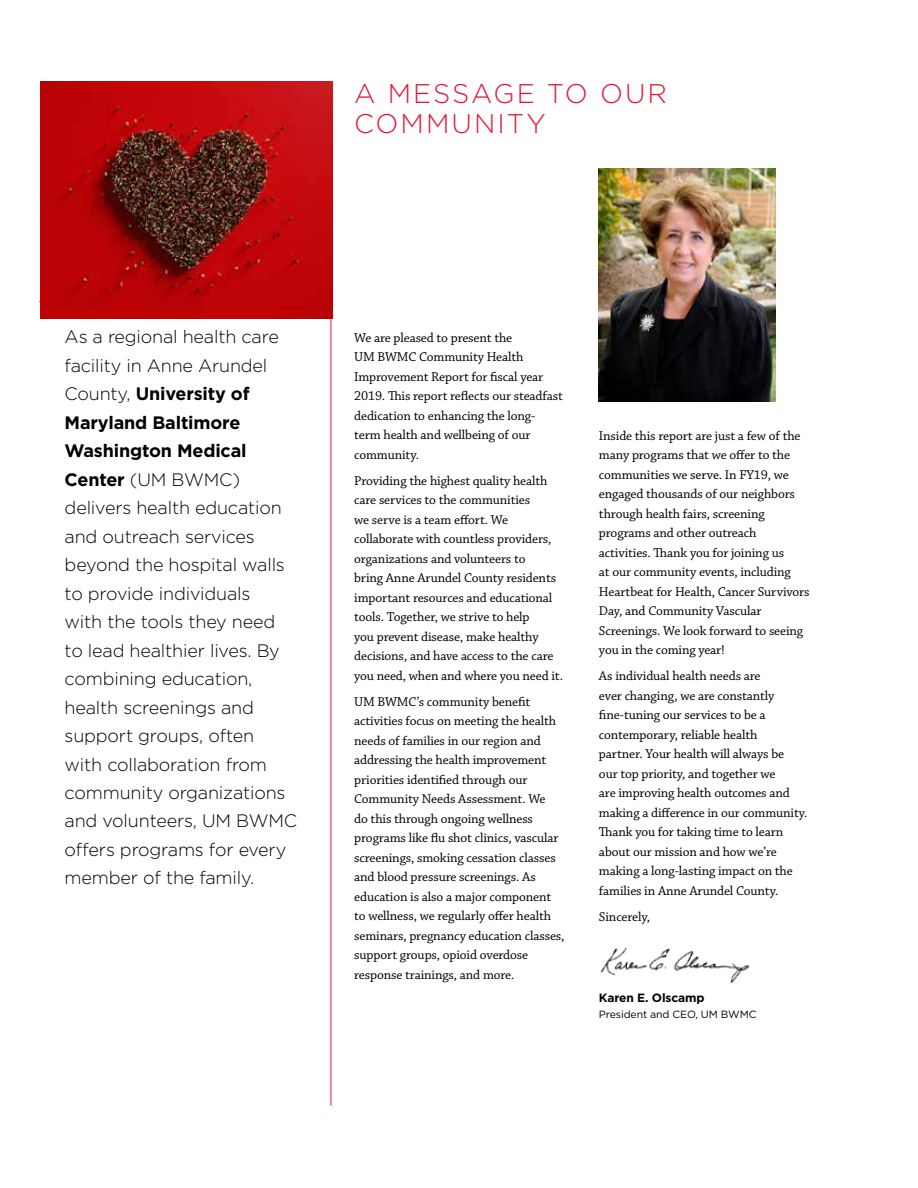
<style>
.page{position:relative;width:918px;height:1188px;background:#fff}
.page>*{position:absolute;margin:0;border:0;box-sizing:border-box;transform-origin:0 0}
.t1{font:300 27px/30px "Gotham";letter-spacing:.075em;color:#e31837}
.t2{font:300 18px/28.5px "Gotham";letter-spacing:-.01em;color:#000}
.t3{font:13.5px/19.5px "Chaparral Pro";letter-spacing:-.01em;color:#000}
.t4{font:700 12px "Gotham";letter-spacing:-.01em;color:#000}
.t5{font:10.5px "Gotham";letter-spacing:-.01em;color:#000}
.s1{font-weight:700}
</style>
<div class="page">
<hr style="left:331px;top:81px;width:1px;height:1025px;background:#e31837">
<hr style="left:39px;top:301px;width:292px;height:1px;background:#e31837">
<img style="left:600px;top:947px;width:150px;height:37px">
<img style="left:599px;top:169px;width:177px;height:233px">
<img style="left:40px;top:81px;width:292px;height:237px">
<h1 class="t1" style="left:354px;top:77px;width:314px">A MESSAGE TO OUR<br>COMMUNITY</h1>
<p class="t2" style="left:65px;top:322px;width:234px">As a regional health care facility in Anne Arundel<br>County, <span class="s1">University of<br>Maryland Baltimore<br>Washington Medical<br>Center</span> (UM BWMC) delivers health education and outreach services beyond the hospital walls to provide individuals<br>with the tools they need to lead healthier lives. By combining education, health screenings and support groups, often<br>with collaboration from community organizations and volunteers, UM BWMC offers programs for every member of the family.</p>
<p class="t3" style="left:354px;top:328px;width:210px">We are pleased to present the<br>UM BWMC Community Health<br>Improvement Report for fiscal year<br>2019. This report reflects our steadfast dedication to enhancing the long&shy;term health and wellbeing of our community.</p>
<p class="t3" style="left:354px;top:471px;width:210px">Providing the highest quality health care services to the communities<br>we serve is a team effort. We collaborate with countless providers, organizations and volunteers to<br>bring Anne Arundel County residents important resources and educational tools. Together, we strive to help<br>you prevent disease, make healthy decisions, and have access to the care you need, when and where you need it.</p>
<p class="t3" style="left:354px;top:692px;width:212px">UM BWMC’s community benefit activities focus on meeting the health needs of families in our region and addressing the health improvement priorities identified through our Community Needs Assessment. We<br>do this through ongoing wellness programs like flu shot clinics, vascular screenings, smoking cessation classes and blood pressure screenings. As education is also a major component to wellness, we regularly offer health seminars, pregnancy education classes, support groups, opioid overdose response trainings, and more.</p>
<p class="t3" style="left:599px;top:426px;width:212px">Inside this report are just a few of the many programs that we offer to the communities we serve. In FY19, we engaged thousands of our neighbors through health fairs, screening programs and other outreach activities. Thank you for joining us<br>at our community events, including Heartbeat for Health, Cancer Survivors Day, and Community Vascular Screenings. We look forward to seeing you in the coming year!</p>
<p class="t3" style="left:599px;top:667px;width:210px">As individual health needs are<br>ever changing, we are constantly fine-tuning our services to be a contemporary, reliable health<br>partner. Your health will always be<br>our top priority, and together we<br>are improving health outcomes and making a difference in our community.<br>Thank you for taking time to learn about our mission and how we’re making a long-lasting impact on the families in Anne Arundel County.</p>
<p class="t3" style="left:599px;top:907px;width:53px">Sincerely,</p>
<p class="t4" style="left:599px;top:990px;width:107px">Karen E. Olscamp</p>
<p class="t5" style="left:599px;top:1008px;width:159px">President and CEO, UM BWMC</p>
</div>
